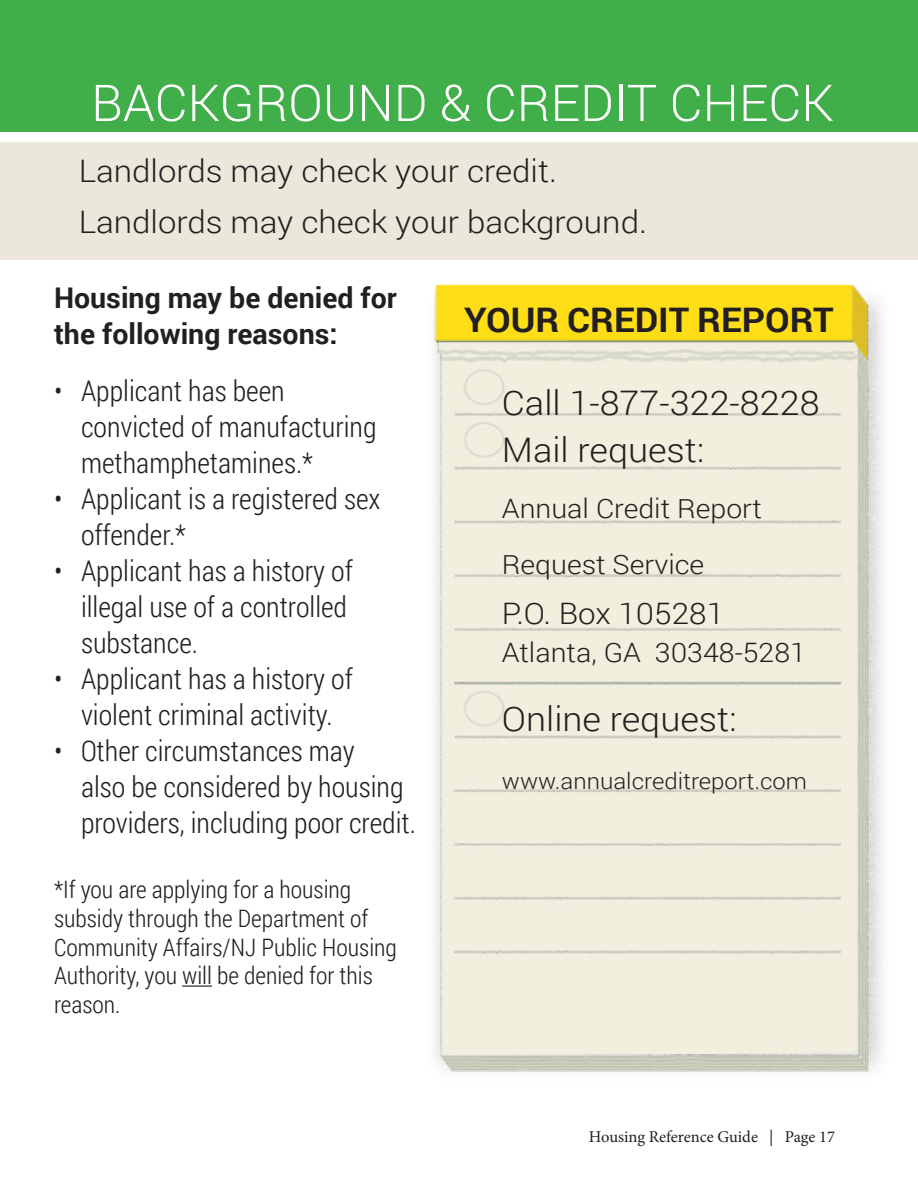
<style>
.page{position:relative;width:918px;height:1188px;background:#fff}
.page>*{position:absolute;margin:0;border:0;box-sizing:border-box;transform-origin:0 0}
.catalogs{font:300 50.7px "Roboto";color:#fff}
.in_the_detail{font:300 33.9px "Roboto";color:#231f20;scale:1.06 1}
.in_the_detail-2{font:700 33.9px "Roboto";color:#231f20;scale:1.06 1}
.t1{font:300 31.05px "Roboto";color:#231f20;scale:1.06 1}
.in_the_detail-3{font:300 29.55px "Roboto";color:#231f20;scale:1.06 1}
.t2{font:300 28.5px/36px "Roboto Condensed";color:#231f20}
.subtitle{font:700 28.5px/36px "Roboto";color:#231f20}
.in_the_detail-4{font:300 26.85px/56.4px "Roboto";color:#231f20;scale:1.06 1}
.subtitle-2{font:300 24px/28.8px "Roboto Condensed";color:#231f20}
.in_the_detail-5{font:300 22.5px "Roboto";color:#231f20;scale:1.06 1}
.t3{font:16.5px "Minion Pro";color:#231f20}
</style>
<div class="page">
<div style="left:0;top:0;width:918px;height:132px;background:#40ae49"></div>
<div style="left:0;top:142px;width:918px;height:117px;background:#ebe7db"></div>
<img style="left:434px;top:284px;width:449px;height:788px">
<hr style="left:182px;top:985px;width:30px;height:2px;background:#231f20">
<p class="catalogs" style="left:91px;top:68px;width:744px">BACKGROUND &amp; CREDIT CHECK</p>
<p class="t1" style="left:79px;top:149px;width:453px">Landlords may check your credit.</p>
<p class="t1" style="left:79px;top:201px;width:538px">Landlords may check your background.</p>
<p class="subtitle" style="left:54px;top:279px;width:344px">Housing may be denied for the following reasons:</p>
<p class="t2" style="left:81px;top:372px;width:297px;text-indent:-27px">• Applicant has been convicted of manufacturing methamphetamines.*</p>
<p class="t2" style="left:81px;top:480px;width:301px;text-indent:-27px">• Applicant is a registered sex offender.*</p>
<p class="t2" style="left:81px;top:552px;width:273px;text-indent:-27px">• Applicant has a history of illegal use of a controlled substance.</p>
<p class="t2" style="left:54px;top:660px;width:300px;text-align:center">• Applicant has a history of violent criminal activity.</p>
<p class="t2" style="left:81px;top:732px;width:336px;text-indent:-27px">• Other circumstances may<br>also be considered by housing providers, including poor credit.</p>
<p class="subtitle-2" style="left:54px;top:874px;width:344px">*If you are applying for a housing subsidy through the Department of<br>Community Affairs/NJ Public Housing<br>Authority, you will be denied for this reason.</p>
<p class="in_the_detail-2" style="left:464px;top:296px;width:350px">YOUR CREDIT REPORT</p>
<p class="in_the_detail" style="left:502px;top:380px;width:301px">Call 1-877-322-8228</p>
<p class="in_the_detail" style="left:502px;top:426px;width:193px">Mail request:</p>
<p class="in_the_detail-4" style="left:502px;top:479px;width:247px">Annual Credit Report<br>Request Service</p>
<p class="in_the_detail-3" style="left:502px;top:593px;width:211px">P.O. Box 105281</p>
<p class="in_the_detail-4" style="left:502px;top:623px;width:288px">Atlanta, GA 30348-5281</p>
<p class="in_the_detail" style="left:502px;top:695px;width:223px">Online request:</p>
<p class="in_the_detail-5" style="left:502px;top:765px;width:289px">www.annualcreditreport.com</p>
<p class="t3" style="left:589px;top:1125px;width:248px">Housing Reference Guide | Page 17</p>
</div>
